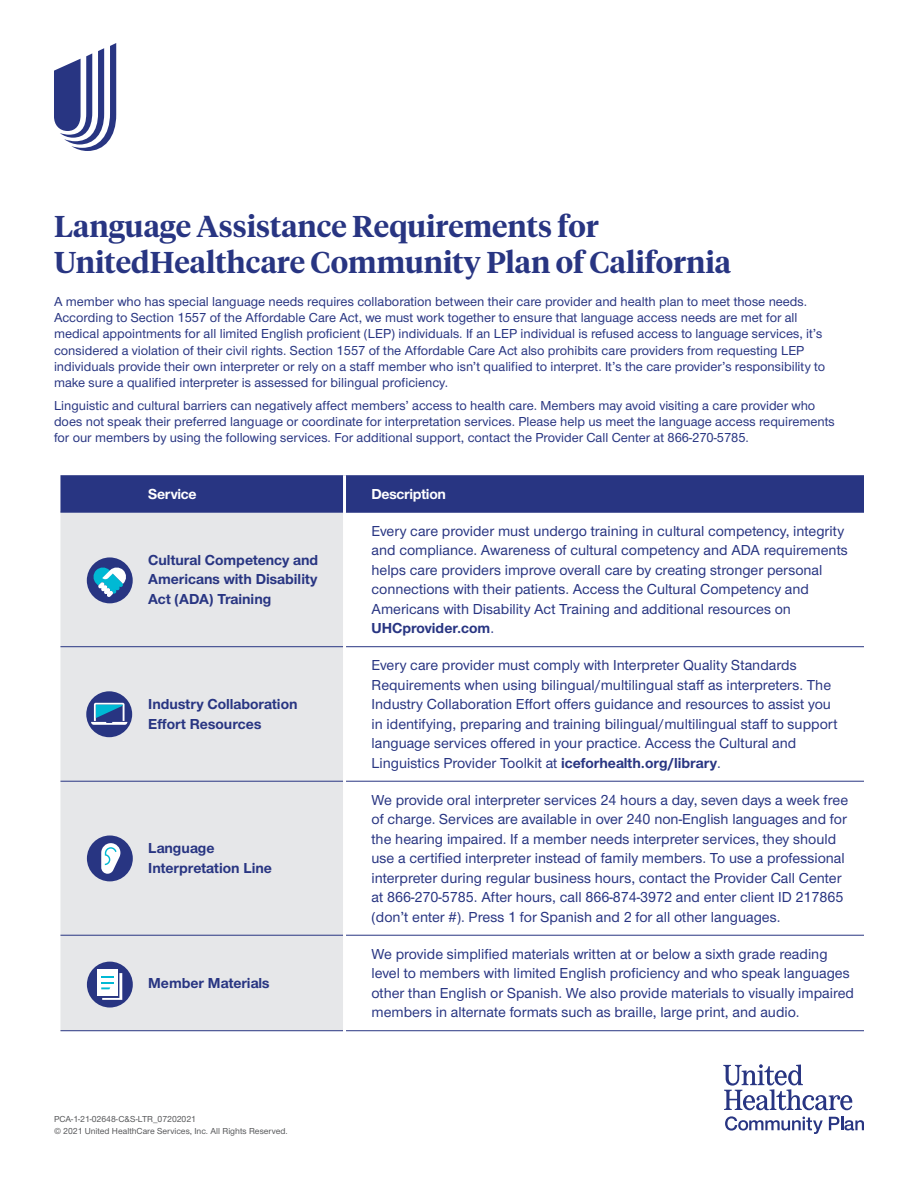
<style>
.page{position:relative;width:918px;height:1188px;background:#fff}
.page>*{position:absolute;margin:0;border:0;box-sizing:border-box;transform-origin:0 0}
.H4{font:600 30px/36px "UHC Serif Headline";color:#283582}
.Body{font:500 15px/19.5px "UHC Sans";color:#283582}
.Body-2{font:700 15px/19.5px "UHC Sans";color:#283582}
.t1{font:700 15px "UHC Sans";letter-spacing:-.02em;color:#fff}
.CTA{font:500 13.5px/16.2px "UHC Sans";color:#283582}
.Body-3{font:500 9px/12px "UHC Sans";color:#57585a}
.s1{font-weight:700}
</style>
<div class="page">
<svg style="left:54px;top:43px;width:62px;height:108px"></svg>
<div style="left:60px;top:475px;width:804px;height:37px;background:#283582"></div>
<div style="left:60px;top:513px;width:283px;height:517px;background:#e6e7e9"></div>
<hr style="left:60px;top:512px;width:283px;height:1px;background:#283582">
<hr style="left:346px;top:512px;width:518px;height:1px;background:#283582">
<hr style="left:60px;top:646px;width:283px;height:1px;background:#283582">
<hr style="left:346px;top:646px;width:518px;height:1px;background:#283582">
<hr style="left:60px;top:781px;width:283px;height:1px;background:#283582">
<hr style="left:346px;top:781px;width:518px;height:1px;background:#283582">
<hr style="left:343px;top:475px;width:3px;height:37px;background:#fff">
<hr style="left:60px;top:935px;width:283px;height:1px;background:#283582">
<hr style="left:346px;top:935px;width:518px;height:1px;background:#283582">
<hr style="left:60px;top:1030px;width:283px;height:1px;background:#283582">
<hr style="left:346px;top:1030px;width:518px;height:1px;background:#283582">
<div style="left:87px;top:962px;width:46px;height:46px;background:#283582;border-radius:50%"></div>
<div style="left:97px;top:969px;width:21px;height:27px;background:#fff"></div>
<svg style="left:101px;top:973px;width:21px;height:27px"></svg>
<div style="left:87px;top:557px;width:46px;height:46px;background:#283582;border-radius:50%"></div>
<svg style="left:93px;top:567px;width:34px;height:30px"></svg>
<div style="left:87px;top:836px;width:46px;height:45px;background:#283582;border-radius:50%"></div>
<svg style="left:101px;top:843px;width:19px;height:31px"></svg>
<div style="left:86px;top:691px;width:46px;height:46px;background:#283582;border-radius:50%"></div>
<svg style="left:91px;top:703px;width:36px;height:22px"></svg>
<svg style="left:723px;top:1064px;width:129px;height:46px"></svg>
<svg style="left:725px;top:1116px;width:98px;height:18px"></svg>
<svg style="left:829px;top:1117px;width:35px;height:14px"></svg>
<p class="H4" style="left:54px;top:207px;width:679px">Language Assistance Requirements for<br>UnitedHealthcare Community Plan of California</p>
<p class="CTA" style="left:54px;top:293px;width:773px">A member who has special language needs requires collaboration between their care provider and health plan to meet those needs.<br>According to Section 1557 of the Affordable Care Act, we must work together to ensure that language access needs are met for all medical appointments for all limited English proficient (LEP) individuals. If an LEP individual is refused access to language services, it’s considered a violation of their civil rights. Section 1557 of the Affordable Care Act also prohibits care providers from requesting LEP individuals provide their own interpreter or rely on a staff member who isn’t qualified to interpret. It’s the care provider’s responsibility to make sure a qualified interpreter is assessed for bilingual proficiency.</p>
<p class="CTA" style="left:54px;top:397px;width:782px">Linguistic and cultural barriers can negatively affect members’ access to health care. Members may avoid visiting a care provider who does not speak their preferred language or coordinate for interpretation services. Please help us meet the language access requirements for our members by using the following services. For additional support, contact the Provider Call Center at 866-270-5785.</p>
<p class="t1" style="left:148px;top:484px;width:50px">Service</p>
<p class="t1" style="left:372px;top:484px;width:76px">Description</p>
<p class="Body-2" style="left:148px;top:550px;width:172px;text-align:justify">Cultural Competency and Americans with Disability Act (ADA) Training</p>
<p class="Body-2" style="left:148px;top:694px;width:151px">Industry Collaboration<br>Effort Resources</p>
<p class="Body-2" style="left:148px;top:838px;width:125px">Language<br>Interpretation Line</p>
<p class="Body-2" style="left:148px;top:973px;width:123px">Member Materials</p>
<p class="Body-3" style="left:54px;top:1113px;width:235px">PCA-1-21-02648-C&amp;S-LTR_07202021<br>© 2021 United HealthCare Services, Inc. All Rights Reserved.</p>
<p class="Body" style="left:372px;top:520px;width:478px">Every care provider must undergo training in cultural competency, integrity and compliance. Awareness of cultural competency and ADA requirements helps care providers improve overall care by creating stronger personal connections with their patients. Access the Cultural Competency and Americans with Disability Act Training and additional resources on <span class="s1">UHCprovider.com</span>.</p>
<p class="Body" style="left:372px;top:655px;width:468px">Every care provider must comply with Interpreter Quality Standards Requirements when using bilingual/multilingual staff as interpreters. The Industry Collaboration Effort offers guidance and resources to assist you in identifying, preparing and training bilingual/multilingual staff to support language services offered in your practice. Access the Cultural and Linguistics Provider Toolkit at <span class="s1">iceforhealth.org/library</span>.</p>
<p class="Body" style="left:372px;top:789px;width:478px">We provide oral interpreter services 24 hours a day, seven days a week free of charge. Services are available in over 240 non-English languages and for the hearing impaired. If a member needs interpreter services, they should use a certified interpreter instead of family members. To use a professional interpreter during regular business hours, contact the Provider Call Center at 866-270-5785. After hours, call 866-874-3972 and enter client ID 217865 (don’t enter #). Press 1 for Spanish and 2 for all other languages.</p>
<p class="Body" style="left:372px;top:943px;width:484px">We provide simplified materials written at or below a sixth grade reading level to members with limited English proficiency and who speak languages other than English or Spanish. We also provide materials to visually impaired members in alternate formats such as braille, large print, and audio.</p>
</div>
